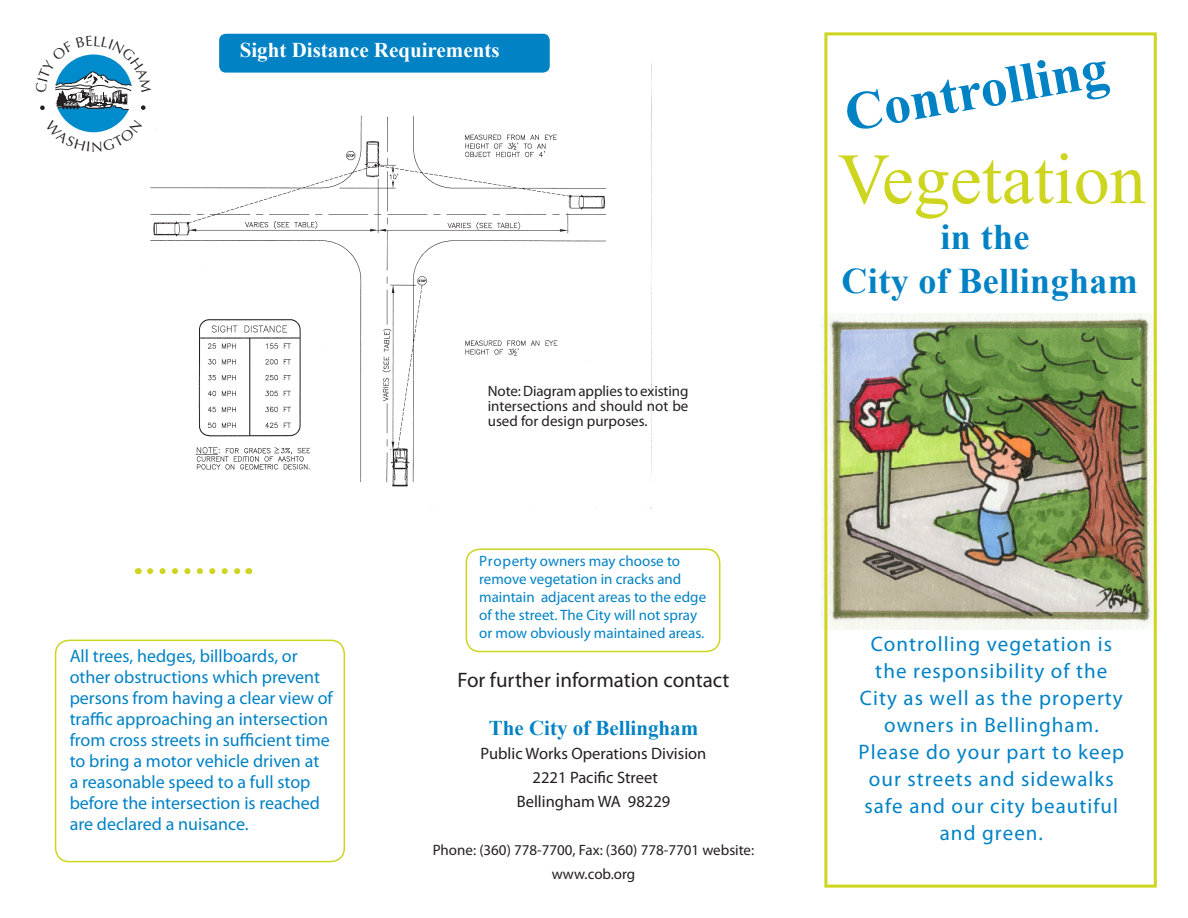
<style>
.page{position:relative;width:1188px;height:918px;background:#fff}
.page>*{position:absolute;margin:0;border:0;box-sizing:border-box;transform-origin:0 0}
.t1{font:72px "Times New Roman";color:#ced51e}
.t2{font:700 54px "Times New Roman";color:#0082c5}
.t3{font:700 36px "Times New Roman";letter-spacing:.01em;color:#0082c5}
.t4{font:21px/27px "Myriad Pro";letter-spacing:.05em;color:#0082c5;text-align:center}
.t5{font:21px "Myriad Pro";color:#231f20}
.t6{font:700 21px "Times New Roman";color:#fff}
.t7{font:700 21px "Times New Roman";color:#0082c5}
.t8{font:18px/21px "Myriad Pro";color:#0082c5}
.t9{font:16.5px "Myriad Pro";color:#231f20}
.t10{font:15px/18px "Myriad Pro";color:#0082c5}
.t11{font:15px/15px "Myriad Pro";color:#231f20;text-align:center}
</style>
<div class="page">
<img style="left:822px;top:314px;width:331px;height:315px">
<div style="left:824px;top:32px;width:333px;height:856px;border:3px solid #ced51e"></div>
<svg style="left:150px;top:568px;width:91px;height:6px"></svg>
<div style="left:55px;top:640px;width:290px;height:222px;border:2px solid #ced51e;border-radius:14px"></div>
<div style="left:466px;top:548px;width:254px;height:104px;border:2px solid #ced51e;border-radius:13px"></div>
<img style="left:151px;top:70px;width:500px;height:439px">
<div style="left:299px;top:88px;width:165px;height:24px;background:#fff"></div>
<div style="left:219px;top:34px;width:331px;height:39px;background:#0082c5;border-radius:7px"></div>
<svg style="left:40px;top:54px;width:106px;height:79px"></svg>
<p class="t6" style="left:240px;top:36px;width:261px">Sight Distance Requirements</p>
<p class="t11" style="left:488px;top:384px;width:202px;text-align:justify">Note: Diagram applies to existing intersections and should not be used for design purposes.</p>
<p class="t8" style="left:70px;top:645px;width:265px">All trees, hedges, billboards, or other obstructions which prevent persons from having a clear view of traffic approaching an intersection from cross streets in sufficient time to bring a motor vehicle driven at<br>a reasonable speed to a full stop before the intersection is reached are declared a nuisance.</p>
<p class="t10" style="left:479px;top:552px;width:229px">Property owners may choose to remove vegetation in cracks and maintain adjacent areas to the edge of the street. The City will not spray or mow obviously maintained areas.</p>
<p class="t5" style="left:458px;top:667px;width:273px">For further information contact</p>
<p class="t7" style="left:489px;top:713px;width:211px">The City of Bellingham</p>
<p class="t9" style="left:481px;top:743px;width:227px">Public Works Operations Division</p>
<p class="t9" style="left:533px;top:767px;width:127px">2221 Pacific Street</p>
<p class="t9" style="left:517px;top:791px;width:155px">Bellingham WA 98229</p>
<p class="t11" style="left:433px;top:837px;width:323px;line-height:24px">Phone: (360) 778-7700, Fax: (360) 778-7701 website: www.cob.org</p>
<p class="t2" style="left:839px;top:77px;width:268px;rotate:-10deg">Controlling</p>
<p class="t1" style="left:838px;top:131px;width:309px">Vegetation</p>
<p class="t3" style="left:941px;top:213px;width:90px">in the</p>
<p class="t3" style="left:842px;top:256px;width:298px">City of Bellingham</p>
<p class="t4" style="left:859px;top:630px;width:267px">Controlling vegetation is the responsibility of the<br>City as well as the property owners in Bellingham.<br>Please do your part to keep our streets and sidewalks safe and our city beautiful and green.</p>
</div>
